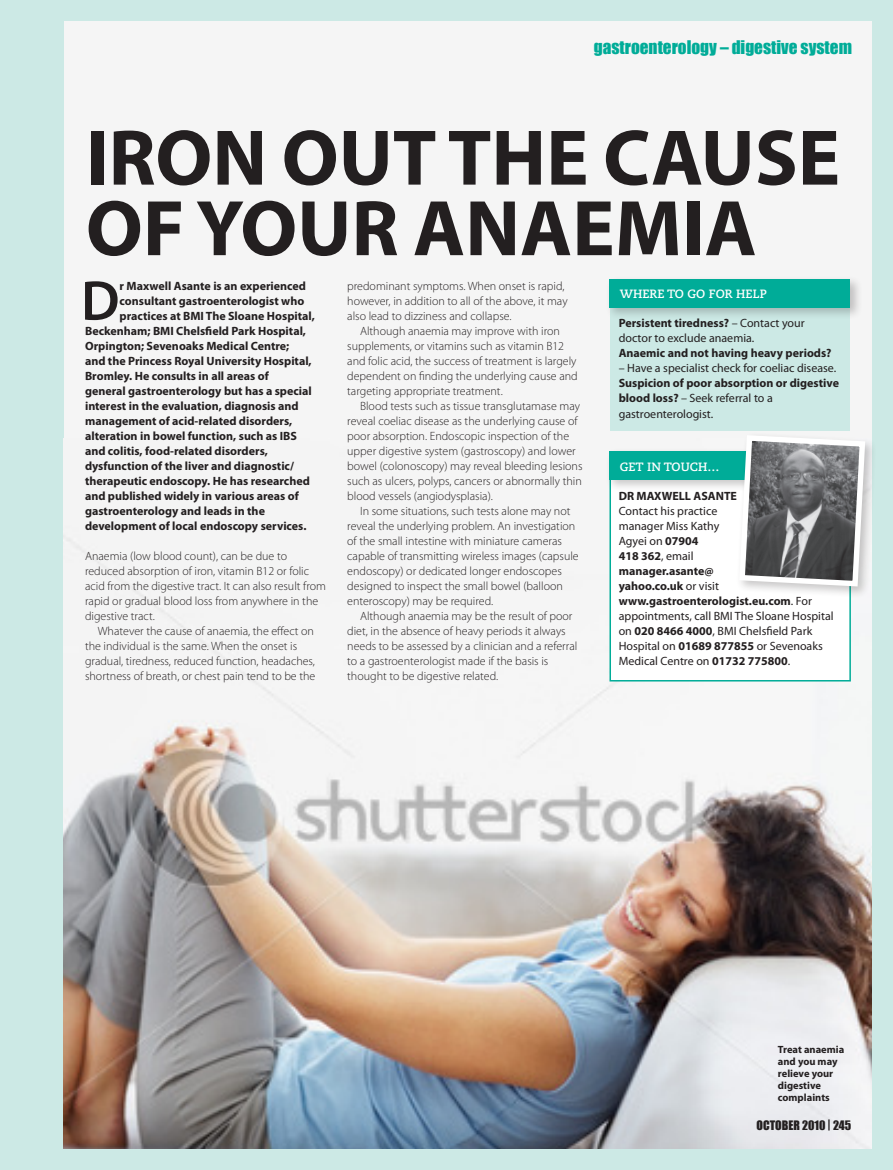
<style>
.page{position:relative;width:893px;height:1170px;background:#fff}
.page>*{position:absolute;margin:0;border:0;box-sizing:border-box;transform-origin:0 0}
.CYC_heading{font:700 79.5px/70.5px "Myriad Pro";color:#231f20}
.CYC_first_para{font:600 56.55px "Myriad Pro";color:#231f20}
.t1{font:17.25px "Impact";color:#00ac98}
.CYC_body_copy{font:300 12px/15px "Myriad Pro";color:#231f20}
.CYC_first_para-2{font:700 12px "Myriad Pro";color:#231f20}
.CYC_panel_copy{font:12px/15px "Myriad Pro";color:#231f20}
.CYC_panel_copy-2{font:700 12px/15px "Myriad Pro";color:#231f20}
.CYC_box_heading{font:700 12px "Caecilia";color:#fff}
.t2{font:12px "Impact";color:#231f20}
.t3{font:700 10.5px/12px "Myriad Pro";color:#231f20}
.s1{font-weight:700}
.s2{font-weight:400}
</style>
<div class="page">
<div style="left:0;top:0;width:893px;height:1169px;background:#cce9e5"></div>
<div style="left:64px;top:21px;width:808px;height:1127px;background:#f5f5f5"></div>
<img style="left:64px;top:540px;width:808px;height:608px">
<div style="left:609px;top:477px;width:242px;height:204px;background:#fff;border:2px solid #00ac98"></div>
<div style="left:605px;top:447px;width:214px;height:52px;background:#231f20;opacity:.25"></div>
<div style="left:609px;top:451px;width:192px;height:29px;background:#00ac98"></div>
<div style="left:735px;top:431px;width:149px;height:174px;background:#231f20;opacity:.25"></div>
<svg style="left:736px;top:432px;width:132px;height:157px"></svg>
<div style="left:610px;top:306px;width:240px;height:125px;background:#cce9e5"></div>
<div style="left:605px;top:275px;width:264px;height:52px;background:#231f20;opacity:.25"></div>
<div style="left:609px;top:279px;width:241px;height:28px;background:#00ac98"></div>
<p class="t1" style="left:594px;top:37px;width:260px">gastroenterology – digestive system</p>
<p class="CYC_heading" style="left:86px;top:120px;width:756px">iron out the cause of your anaemia</p>
<p class="CYC_first_para" style="left:81px;top:265px;width:40px">D</p>
<p class="CYC_first_para-2" style="left:120px;top:278px;width:188px">r Maxwell Asante is an experienced</p>
<p class="CYC_body_copy" style="left:347px;top:278px;width:222px">predominant symptoms. When onset is rapid, however, in addition to all of the above, it may also lead to dizziness and collapse.</p>
<p class="CYC_body_copy" style="left:347px;top:323px;width:232px;text-indent:13px">Although anaemia may improve with iron supplements, or vitamins such as vitamin B12 and folic acid, the success of treatment is largely dependent on finding the underlying cause and targeting appropriate treatment.</p>
<p class="CYC_body_copy" style="left:347px;top:398px;width:237px;text-indent:13px">Blood tests such as tissue transglutamase may reveal coeliac disease as the underlying cause of poor absorption. Endoscopic inspection of the upper digestive system (gastroscopy) and lower bowel (colonoscopy) may reveal bleeding lesions such as ulcers, polyps, cancers or abnormally thin blood vessels (angiodysplasia).</p>
<p class="CYC_body_copy" style="left:347px;top:503px;width:233px;text-indent:13px">In some situations, such tests alone may not reveal the underlying problem. An investigation of the small intestine with miniature cameras capable of transmitting wireless images (capsule endoscopy) or dedicated longer endoscopes designed to inspect the small bowel (balloon enteroscopy) may be required.</p>
<p class="CYC_body_copy" style="left:347px;top:608px;width:232px;text-indent:13px">Although anaemia may be the result of poor diet, in the absence of heavy periods it always needs to be assessed by a clinician and a referral to a gastroenterologist made if the basis is thought to be digestive related.</p>
<p class="CYC_box_heading" style="left:620px;top:287px;width:149px">WHERE TO GO FOR HELP</p>
<p class="CYC_first_para-2" style="left:120px;top:293px;width:186px">consultant gastroenterologist who</p>
<p class="CYC_first_para-2" style="left:120px;top:308px;width:197px">practices at BMI The Sloane Hospital,</p>
<p class="CYC_first_para-2" style="left:85px;top:323px;width:222px">Beckenham; BMI Chelsfield Park Hospital,</p>
<p class="CYC_first_para-2" style="left:85px;top:338px;width:206px">Orpington; Sevenoaks Medical Centre;</p>
<p class="CYC_first_para-2" style="left:85px;top:353px;width:228px">and the Princess Royal University Hospital,</p>
<p class="CYC_first_para-2" style="left:85px;top:368px;width:185px">Bromley. He consults in all areas of</p>
<p class="CYC_first_para-2" style="left:85px;top:383px;width:228px">general gastroenterology but has a special</p>
<p class="CYC_first_para-2" style="left:85px;top:398px;width:215px">interest in the evaluation, diagnosis and</p>
<p class="CYC_first_para-2" style="left:85px;top:413px;width:209px">management of acid-related disorders,</p>
<p class="CYC_first_para-2" style="left:85px;top:428px;width:212px">alteration in bowel function, such as IBS</p>
<p class="CYC_first_para-2" style="left:85px;top:443px;width:184px">and colitis, food-related disorders,</p>
<p class="CYC_first_para-2" style="left:85px;top:458px;width:210px">dysfunction of the liver and diagnostic/</p>
<p class="CYC_first_para-2" style="left:85px;top:473px;width:226px">therapeutic endoscopy. He has researched</p>
<p class="CYC_first_para-2" style="left:85px;top:488px;width:215px">and published widely in various areas of</p>
<p class="CYC_first_para-2" style="left:85px;top:503px;width:181px">gastroenterology and leads in the</p>
<p class="CYC_first_para-2" style="left:85px;top:518px;width:223px">development of local endoscopy services.</p>
<p class="CYC_body_copy" style="left:85px;top:548px;width:242px">Anaemia (low blood count), can be due to reduced absorption of iron, vitamin B12 or folic acid from the digestive tract. It can also result from rapid or gradual blood loss from anywhere in the digestive tract.</p>
<p class="CYC_body_copy" style="left:85px;top:623px;width:232px;text-indent:13px">Whatever the cause of anaemia, the effect on the individual is the same. When the onset is gradual, tiredness, reduced function, headaches, shortness of breath, or chest pain tend to be the</p>
<p class="CYC_panel_copy" style="left:619px;top:316px;width:187px"><span class="s1">Persistent tiredness?</span> – Contact your doctor to exclude anaemia.</p>
<p class="CYC_panel_copy-2" style="left:619px;top:345px;width:214px">Anaemic and not having heavy periods?</p>
<p class="CYC_panel_copy" style="left:619px;top:361px;width:219px">– Have a specialist check for coeliac disease.</p>
<p class="CYC_panel_copy-2" style="left:619px;top:375px;width:222px">Suspicion of poor absorption or digestive blood loss? <span class="s2">– Seek referral to a gastroenterologist.</span></p>
<p class="CYC_box_heading" style="left:620px;top:459px;width:101px">GET IN TOUCH…</p>
<p class="CYC_panel_copy" style="left:619px;top:488px;width:216px"><span class="s1">DR MAXWELL ASANTE<br></span>Contact his practice<br>manager Miss Kathy<br>Agyei on <span class="s1">07904<br>418 362</span>, email<br><span class="s1">manager.asante@<br>yahoo.co.uk</span> or visit <span class="s1">www.gastroenterologist.eu.com</span>. For appointments, call BMI The Sloane Hospital on <span class="s1">020 8466 4000</span>, BMI Chelsfield Park<br>Hospital on <span class="s1">01689 877855</span> or Sevenoaks<br>Medical Centre on <span class="s1">01732 775800</span>.</p>
<p class="t3" style="left:778px;top:1043px;width:68px">Treat anaemia and you may relieve your digestive complaints</p>
<p class="t2" style="left:757px;top:1117px;width:96px">october 2010 | 245</p>
</div>
